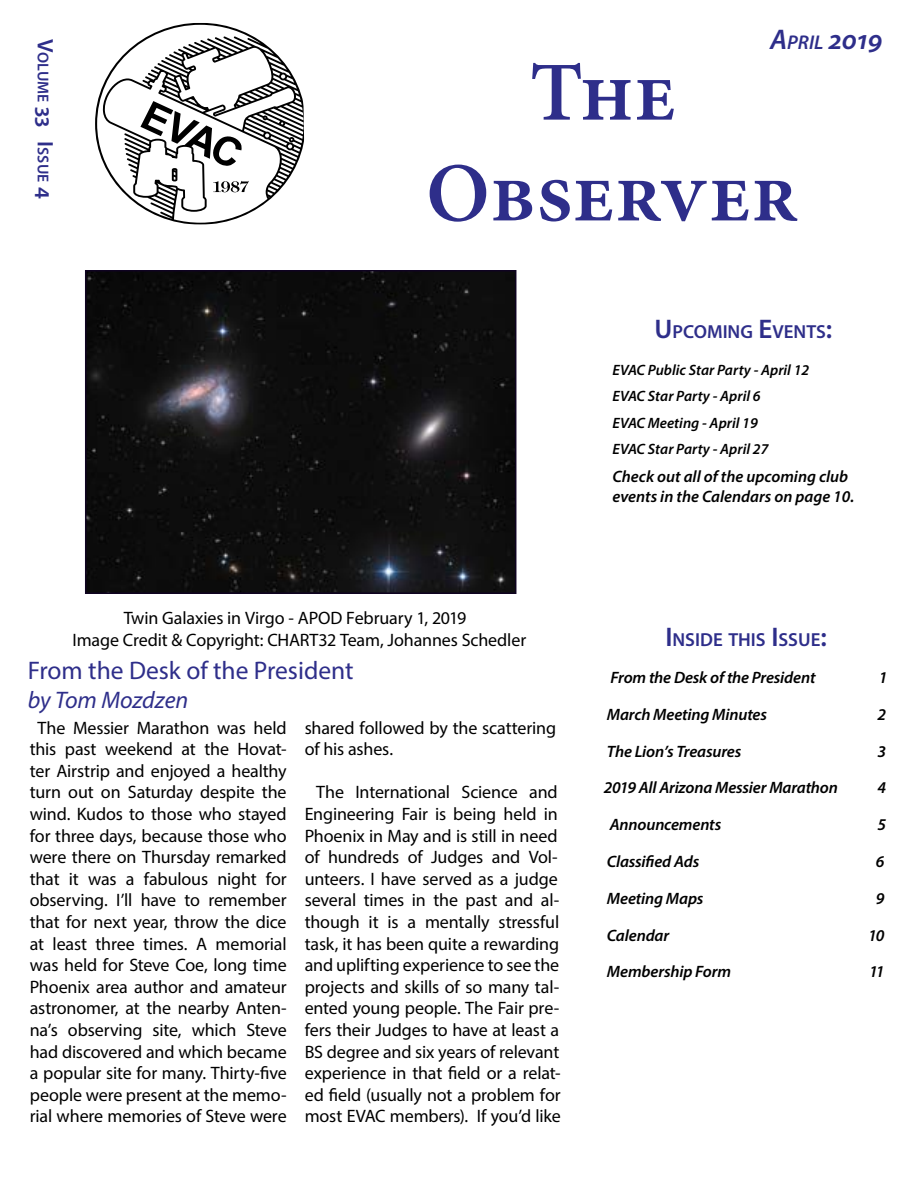
<style>
.page{position:relative;width:918px;height:1188px;background:#fff}
.page>*{position:absolute;margin:0;border:0;box-sizing:border-box;transform-origin:0 0}
.t1{font:600 84px/100.8px "Minion Pro";color:#2e2e8a;text-align:center}
.t2{font:italic 600 28.5px "Myriad Pro";color:#2e2e8a}
.t3{font:25.5px "Myriad Pro";color:#2e2e8a}
.t4{font:italic 24px "Myriad Pro";letter-spacing:-.005em;color:#2e2e8a}
.t5{font:600 18.9px "Myriad Pro";color:#2e2e8a}
.t6{font:18px/21.6px "Myriad Pro";letter-spacing:-.01em;color:#000;text-align:center}
.t7{font:italic 600 16.5px/19.8px "Myriad Pro";letter-spacing:-.01em;color:#000}
.t8{font:600 15.75px "Myriad Pro";color:#2e2e8a}
.t9{font:italic 600 15px/26.5px "Myriad Pro";color:#000}
.s1{font-size:22.5px}
.s2{font-size:19.95px}
.s3{font-size:27px}
</style>
<div class="page">
<svg style="left:95px;top:23px;width:210px;height:202px"></svg>
<img style="left:88px;top:273px;width:425px;height:318px">
<div style="left:85px;top:270px;width:431px;height:324px;border:2px solid #0f0321"></div>
<p class="t8" style="left:53px;top:39px;width:161px;rotate:90deg"><span class="s1">V</span>OLUME <span class="s1">33 I</span> SSUE <span class="s1">4</span></p>
<h2 class="t2" style="left:770px;top:22px;width:114px">A<span class="s2">pril</span> 2019</h2>
<h1 class="t1" style="left:426px;top:42px;width:374px">The<br>Observer</h1>
<p class="t5" style="left:655px;top:320px;width:179px"><span class="s3">U</span>PCOMING <span class="s3">E</span>VENTS<span class="s3">:</span></p>
<p class="t9" style="left:612px;top:356px;width:198px">EVAC Public Star Party - April 12<br>EVAC Star Party - April 6<br>EVAC Meeting - April 19<br>EVAC Star Party - April 27</p>
<p class="t7" style="left:612px;top:467px;width:243px">Check out all of the upcoming club events in the Calendars on page 10.</p>
<p class="t6" style="left:73px;top:607px;width:455px">Twin Galaxies in Virgo - APOD February 1, 2019<br>Image Credit &amp; Copyright: CHART32 Team, Johannes Schedler</p>
<p class="t5" style="left:665px;top:628px;width:163px"><span class="s3">I</span> NSIDE THIS <span class="s3">I</span>SSUE<span class="s3">:</span></p>
<h3 class="t3" style="left:28px;top:655px;width:327px">From the Desk of the President</h3>
<h3 class="t4" style="left:28px;top:685px;width:162px">by Tom Mozdzen</h3>
<p class="t6" style="left:30px;top:716px;width:258px">The Messier Marathon was held this past weekend at the Hovat&shy;ter Airstrip and enjoyed a healthy turn out on Saturday despite the wind. Kudos to those who stayed for three days, because those who were there on Thursday remarked that it was a fabulous night for observing. I’ll have to remember that for next year, throw the dice at least three times. A memorial was held for Steve Coe, long time<br>Phoenix area author and amateur astronomer, at the nearby Anten&shy;na’s observing site, which Steve had discovered and which became a popular site for many. Thirty-five people were present at the memo&shy;rial where memories of Steve were</p>
<p class="t6" style="left:305px;top:716px;width:253px;text-align:left">shared followed by the scattering of his ashes.</p>
<p class="t6" style="left:305px;top:781px;width:258px">The International Science and Engineering Fair is being held in Phoenix in May and is still in need of hundreds of Judges and Vol&shy;unteers. I have served as a judge several times in the past and al&shy;though it is a mentally stressful task, it has been quite a rewarding and uplifting experience to see the projects and skills of so many tal&shy;ented young people. The Fair pre&shy;fers their Judges to have at least a BS degree and six years of relevant experience in that field or a relat&shy;ed field (usually not a problem for most EVAC members). If you’d like</p>
<p class="t7" style="left:611px;top:667px;width:207px">From the Desk of the President</p>
<p class="t7" style="left:879px;top:667px;width:10px">1</p>
<p class="t7" style="left:607px;top:704px;width:162px">March Meeting Minutes</p>
<p class="t7" style="left:877px;top:704px;width:10px">2</p>
<p class="t7" style="left:607px;top:741px;width:136px">The Lion’s Treasures</p>
<p class="t7" style="left:877px;top:741px;width:10px">3</p>
<p class="t7" style="left:604px;top:778px;width:236px">2019 All Arizona Messier Marathon</p>
<p class="t7" style="left:877px;top:778px;width:10px">4</p>
<p class="t7" style="left:610px;top:814px;width:113px">Announcements</p>
<p class="t7" style="left:877px;top:814px;width:10px">5</p>
<p class="t7" style="left:607px;top:851px;width:94px">Classified Ads</p>
<p class="t7" style="left:876px;top:851px;width:10px">6</p>
<p class="t7" style="left:607px;top:888px;width:98px">Meeting Maps</p>
<p class="t7" style="left:876px;top:888px;width:10px">9</p>
<p class="t7" style="left:607px;top:925px;width:64px">Calendar</p>
<p class="t7" style="left:868px;top:925px;width:18px">10</p>
<p class="t7" style="left:607px;top:962px;width:126px">Membership Form</p>
<p class="t7" style="left:869px;top:962px;width:17px">11</p>
</div>
